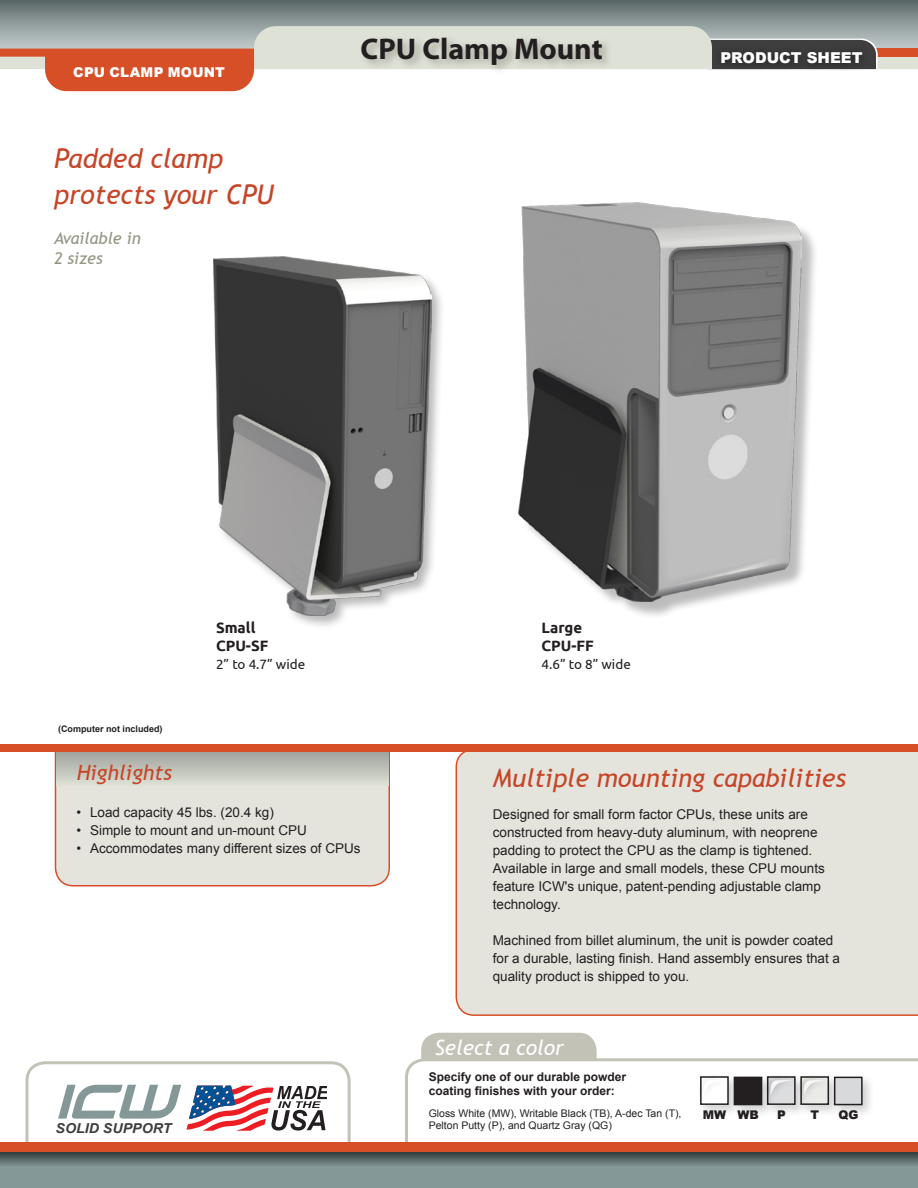
<style>
.page{position:relative;width:918px;height:1188px;background:#fff}
.page>*{position:absolute;margin:0;border:0;box-sizing:border-box;transform-origin:0 0}
.t1{font:700 30px "Myriad Pro";color:#231f20}
.t2{font:italic 27px/36px "Trebuchet MS";color:#c74527}
.t3{font:italic 25.5px "Trebuchet MS";color:#c74527}
.t4{font:italic 21px "Trebuchet MS";color:#fff}
.t5{font:italic 21px "Trebuchet MS";color:#c74527}
.t6{font:italic 16.5px/19.8px "Trebuchet MS";color:#919682}
.t7{font:700 15px/18px "Ubuntu";color:#231f20}
.t8{font:900 15px "Arial";color:#fff}
.t9{font:italic 700 13.65px "Arial";color:#3e3e3f;scale:1.04 1}
.t10{font:13.5px/18px "Arial";color:#231f20}
.t11{font:13.5px "Ubuntu";color:#231f20}
.t12{font:900 13.5px "Arial";letter-spacing:.015em;color:#fff}
.t13{font:700 12px/14.4px "Arial";color:#231f20}
.t14{font:900 12px "Arial";color:#231f20}
.t15{font:10.5px/12.6px "Arial";color:#231f20}
.t16{font:700 9px "Arial";color:#231f20}
</style>
<div class="page">
<div style="left:0;top:0;width:918px;height:49px;background:linear-gradient(to bottom,#5e6a6a,#c4cece)"></div>
<div style="left:861px;top:57px;width:57px;height:12px;background:#dee1d5"></div>
<div style="left:876px;top:49px;width:42px;height:8px;background:#d74f27"></div>
<svg style="left:0;top:26px;width:876px;height:65px"></svg>
<div style="left:421px;top:1033px;width:176px;height:60px;background:#c3c2b7;border-radius:18px"></div>
<svg style="left:405px;top:1058px;width:513px;height:84px"></svg>
<div style="left:456px;top:752px;width:462px;height:264px;background:#e4e4dd"></div>
<div style="left:358px;top:34px;width:256px;height:42px;background:#231f20;opacity:.3"></div>
<div style="left:714px;top:45px;width:156px;height:26px;background:#383738"></div>
<div style="left:55px;top:648px;width:334px;height:238px;background:#e4e4dd;border-radius:18px"></div>
<svg style="left:56px;top:752px;width:332px;height:31px;background:#bbbfb6"></svg>
<div style="left:26px;top:1061px;width:325px;height:126px;border:3px solid #c3c2b7;border-radius:18px"></div>
<svg style="left:0;top:1152px;width:918px;height:36px;background:#738484"></svg>
<div style="left:0;top:1142px;width:918px;height:10px;background:#d74f27"></div>
<svg style="left:58px;top:1085px;width:123px;height:34px"></svg>
<svg style="left:187px;top:1086px;width:140px;height:45px"></svg>
<div style="left:52px;top:641px;width:343px;height:106px;background:#fff"></div>
<div style="left:0;top:744px;width:918px;height:8px;background:#d74f27"></div>
<div style="left:211px;top:255px;width:234px;height:375px;background:#231f20;opacity:.31"></div>
<img style="left:213px;top:256px;width:218px;height:360px">
<div style="left:522px;top:205px;width:297px;height:414px;background:#231f20;opacity:.3"></div>
<img style="left:519px;top:202px;width:283px;height:400px">
<div style="left:697px;top:1073px;width:44px;height:44px;background:#231f20;opacity:.2"></div>
<div style="left:701px;top:1077px;width:27px;height:27px;background:#fff"></div>
<div style="left:700px;top:1076px;width:29px;height:29px;border:2px solid #231f20"></div>
<div style="left:696px;top:1072px;width:34px;height:29px;background:#231f20;opacity:.15"></div>
<svg style="left:701px;top:1080px;width:24px;height:16px"></svg>
<div style="left:797px;top:1073px;width:45px;height:44px;background:#231f20;opacity:.2"></div>
<div style="left:801px;top:1077px;width:27px;height:27px;background:#eaebe6"></div>
<div style="left:800px;top:1076px;width:29px;height:29px;border:2px solid #231f20"></div>
<div style="left:796px;top:1072px;width:34px;height:29px;background:#231f20;opacity:.35"></div>
<svg style="left:808px;top:1080px;width:17px;height:16px"></svg>
<div style="left:764px;top:1073px;width:44px;height:44px;background:#231f20;opacity:.2"></div>
<div style="left:768px;top:1077px;width:27px;height:27px;background:#dcdddf"></div>
<div style="left:767px;top:1076px;width:29px;height:29px;border:2px solid #231f20"></div>
<div style="left:762px;top:1072px;width:35px;height:29px;background:#231f20;opacity:.35"></div>
<svg style="left:775px;top:1080px;width:17px;height:16px"></svg>
<div style="left:711px;top:1088px;width:12px;height:8px;background:#fff;border-radius:50%"></div>
<div style="left:731px;top:1074px;width:44px;height:44px;background:#231f20;opacity:.2"></div>
<div style="left:734px;top:1077px;width:28px;height:28px;background:#231f20"></div>
<div style="left:831px;top:1074px;width:44px;height:44px;background:#231f20;opacity:.2"></div>
<div style="left:835px;top:1077px;width:27px;height:28px;background:#d8d9db"></div>
<div style="left:834px;top:1077px;width:29px;height:28px;border:2px solid #231f20"></div>
<p class="t12" style="left:73px;top:63px;width:153px">CPU CLAMP MOUNT</p>
<h2 class="t2" style="left:54px;top:141px;width:221px">Padded clamp protects your CPU</h2>
<p class="t6" style="left:54px;top:228px;width:88px">Available in<br>2 sizes</p>
<h1 class="t1" style="left:361px;top:29px;width:244px">CPU Clamp Mount</h1>
<p class="t8" style="left:720px;top:47px;width:144px">PRODUCT SHEET</p>
<p class="t16" style="left:58px;top:723px;width:106px">(Computer not included)</p>
<p class="t7" style="left:216px;top:618px;width:54px">Small<br>CPU-SF</p>
<p class="t11" style="left:216px;top:656px;width:91px">2” to 4.7” wide</p>
<p class="t7" style="left:542px;top:618px;width:54px">Large<br>CPU-FF</p>
<p class="t11" style="left:542px;top:656px;width:91px">4.6” to 8” wide</p>
<h3 class="t5" style="left:77px;top:760px;width:97px">Highlights</h3>
<p class="t10" style="left:76px;top:803px;width:199px">• Load capacity 45 lbs. (20.4 kg)</p>
<p class="t10" style="left:76px;top:821px;width:232px">• Simple to mount and un-mount CPU</p>
<p class="t10" style="left:76px;top:839px;width:286px">• Accommodates many different sizes of CPUs</p>
<p class="t9" style="left:56px;top:1119px;width:113px">SOLID SUPPORT</p>
<h3 class="t3" style="left:493px;top:762px;width:355px">Multiple mounting capabilities</h3>
<p class="t10" style="left:493px;top:805px;width:334px">Designed for small form factor CPUs, these units are constructed from heavy-duty aluminum, with neoprene padding to protect the CPU as the clamp is tightened.<br>Available in large and small models, these CPU mounts feature ICW's unique, patent-pending adjustable clamp technology.</p>
<p class="t10" style="left:493px;top:931px;width:349px">Machined from billet aluminum, the unit is powder coated for a durable, lasting finish. Hand assembly ensures that a quality product is shipped to you.</p>
<h3 class="t4" style="left:435px;top:1035px;width:131px">Select a color</h3>
<p class="t13" style="left:429px;top:1070px;width:199px">Specify one of our durable powder coating finishes with your order:</p>
<p class="t15" style="left:429px;top:1107px;width:254px">Gloss White (MW), Writable Black (TB), A-dec Tan (T),<br>Pelton Putty (P), and Quartz Gray (QG)</p>
<p class="t14" style="left:703px;top:1106px;width:57px">MW WB</p>
<p class="t14" style="left:777px;top:1106px;width:10px">P</p>
<p class="t14" style="left:811px;top:1106px;width:10px">T</p>
<p class="t14" style="left:838px;top:1106px;width:21px">QG</p>
</div>
